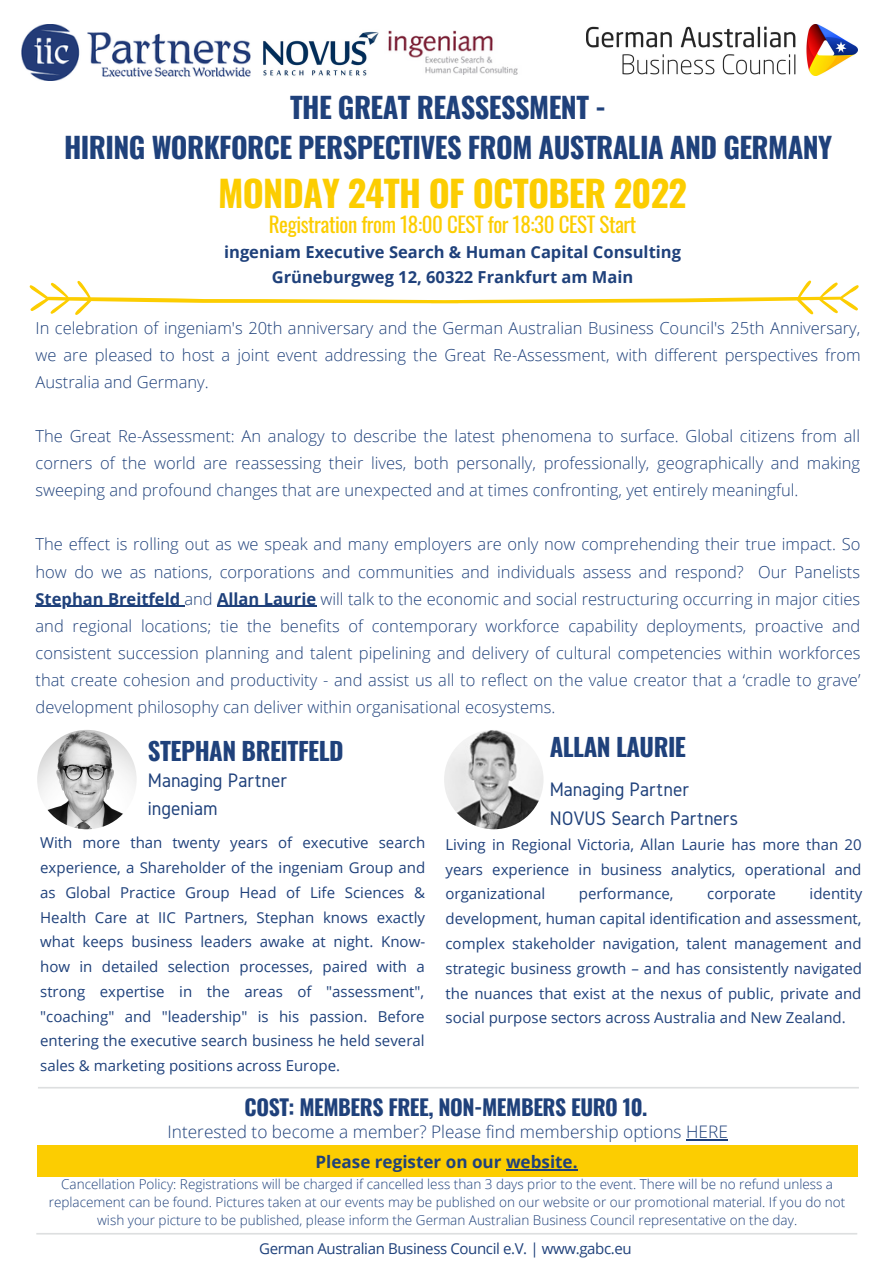
<style>
.page{position:relative;width:894px;height:1264px;background:#fff}
.page>*{position:absolute;margin:0;border:0;box-sizing:border-box;transform-origin:0 0}
.t1{font:700 36px "Oswald";letter-spacing:-.02em;color:#fccd01}
.t2{font:700 28.5px/39.5px "Oswald";letter-spacing:-.02em;color:#1f417b;text-align:center}
.t3{font:700 24.75px "Oswald";letter-spacing:-.02em;color:#1f417b}
.t4{font:700 21.75px "Oswald";letter-spacing:-.02em;color:#1f417b}
.t5{font:21px "Oswald";letter-spacing:-.02em;color:#fccd01}
.t6{font:20.25px/28.2px "Gidole";color:#1f417b}
.t7{font:300 17.25px "Open Sans";color:#1f417b}
.t8{font:700 17.1px "Open Sans";color:#1f417b}
.t9{font:300 16.5px/27px "Open Sans";color:#1f417b;text-align:justify}
.t10{font:700 16.5px/24.8px "Open Sans";color:#1f417b;text-align:center}
.t11{font:15px/24.8px "Open Sans";color:#1f417b;text-align:justify}
.t12{font:15px "Open Sans";letter-spacing:-.025em;color:#1f417b}
.t13{font:300 13.5px/18px "Open Sans";color:#1f417b;text-align:center}
.s1{font-weight:700}
</style>
<div class="page">
<img style="left:586px;top:24px;width:270px;height:51px">
<img style="left:444px;top:730px;width:99px;height:99px;border-radius:50%">
<img style="left:37px;top:730px;width:100px;height:99px;border-radius:50%">
<svg style="left:36px;top:1233px;width:821px;height:1px"></svg>
<img style="left:263px;top:31px;width:116px;height:45px">
<img style="left:388px;top:31px;width:130px;height:44px">
<svg style="left:38px;top:1087px;width:820px;height:1px"></svg>
<hr style="left:36px;top:605px;width:144px;height:2px;background:#1f417b">
<hr style="left:217px;top:605px;width:99px;height:2px;background:#1f417b">
<div style="left:37px;top:1145px;width:820px;height:30px;background:#fccd01"></div>
<svg style="left:29px;top:281px;width:829px;height:33px"></svg>
<img style="left:22px;top:25px;width:228px;height:56px">
<hr style="left:506px;top:1169px;width:71px;height:1px;background:#1f417b">
<hr style="left:686px;top:1139px;width:41px;height:1px;background:#1f417b">
<h2 class="t2" style="left:64px;top:87px;width:769px">THE GREAT REASSESSMENT -<br>HIRING WORKFORCE PERSPECTIVES FROM AUSTRALIA AND GERMANY</h2>
<h1 class="t1" style="left:218px;top:165px;width:470px">MONDAY 24TH OF OCTOBER 2022</h1>
<p class="t10" style="left:224px;top:239px;width:458px">ingeniam Executive Search &amp; Human Capital Consulting<br>Grüneburgweg 12, 60322 Frankfurt am Main</p>
<p class="t5" style="left:269px;top:208px;width:369px">Registration from 18:00 CEST for 18:30 CEST Start</p>
<p class="t9" style="left:36px;top:314px;width:826px">In celebration of ingeniam's 20th anniversary and the German Australian Business Council's 25th Anniversary, we are pleased to host a joint event addressing the Great Re-Assessment, with different perspectives from Australia and Germany.</p>
<p class="t9" style="left:36px;top:422px;width:825px">The Great Re-Assessment: An analogy to describe the latest phenomena to surface. Global citizens from all corners of the world are reassessing their lives, both personally, professionally, geographically and making sweeping and profound changes that are unexpected and at times confronting, yet entirely meaningful.</p>
<p class="t9" style="left:36px;top:530px;width:826px">The effect is rolling out as we speak and many employers are only now comprehending their true impact. So how do we as nations, corporations and communities and individuals assess and respond? Our Panelists <span class="s1">Stephan Breitfeld</span> and <span class="s1">Allan Laurie</span> will talk to the economic and social restructuring occurring in major cities and regional locations; tie the benefits of contemporary workforce capability deployments, proactive and consistent succession planning and talent pipelining and delivery of cultural competencies within workforces that create cohesion and productivity - and assist us all to reflect on the value creator that a ‘cradle to grave’ development philosophy can deliver within organisational ecosystems.</p>
<h3 class="t3" style="left:148px;top:731px;width:197px">STEPHAN BREITFELD</h3>
<p class="t6" style="left:148px;top:765px;width:141px">Managing Partner ingeniam</p>
<h3 class="t3" style="left:549px;top:728px;width:138px">ALLAN LAURIE</h3>
<p class="t6" style="left:549px;top:775px;width:190px">Managing Partner<br>NOVUS Search Partners</p>
<p class="t11" style="left:40px;top:830px;width:386px">With more than twenty years of executive search experience, a Shareholder of the ingeniam Group and as Global Practice Group Head of Life Sciences &amp; Health Care at IIC Partners, Stephan knows exactly what keeps business leaders awake at night. Know&shy;how in detailed selection processes, paired with a strong expertise in the areas of "assessment", "coaching" and "leadership" is his passion. Before entering the executive search business he held several sales &amp; marketing positions across Europe.</p>
<p class="t11" style="left:445px;top:831px;width:417px">Living in Regional Victoria, Allan Laurie has more than 20 years experience in business analytics, operational and organizational</p>
<p class="t11" style="left:578px;top:881px;width:96px">performance,</p>
<p class="t11" style="left:707px;top:881px;width:70px">corporate</p>
<p class="t11" style="left:445px;top:881px;width:418px;text-indent:364px">identity development, human capital identification and assessment, complex stakeholder navigation, talent management and strategic business growth – and has consistently navigated the nuances that exist at the nexus of public, private and social purpose sectors across Australia and New Zealand.</p>
<h3 class="t4" style="left:244px;top:1089px;width:404px">COST: MEMBERS FREE, NON-MEMBERS EURO 10.</h3>
<p class="t7" style="left:167px;top:1119px;width:561px">Interested to become a member? Please find membership options HERE</p>
<p class="t13" style="left:49px;top:1175px;width:797px">Cancellation Policy: Registrations will be charged if cancelled less than 3 days prior to the event. There will be no refund unless a replacement can be found. Pictures taken at our events may be published on our website or our promotional material. If you do not wish your picture to be published, please inform the German Australian Business Council representative on the day.</p>
<p class="t8" style="left:315px;top:1149px;width:263px">Please register on our website.</p>
<p class="t12" style="left:259px;top:1237px;width:374px">German Australian Business Council e.V. | www.gabc.eu</p>
</div>
